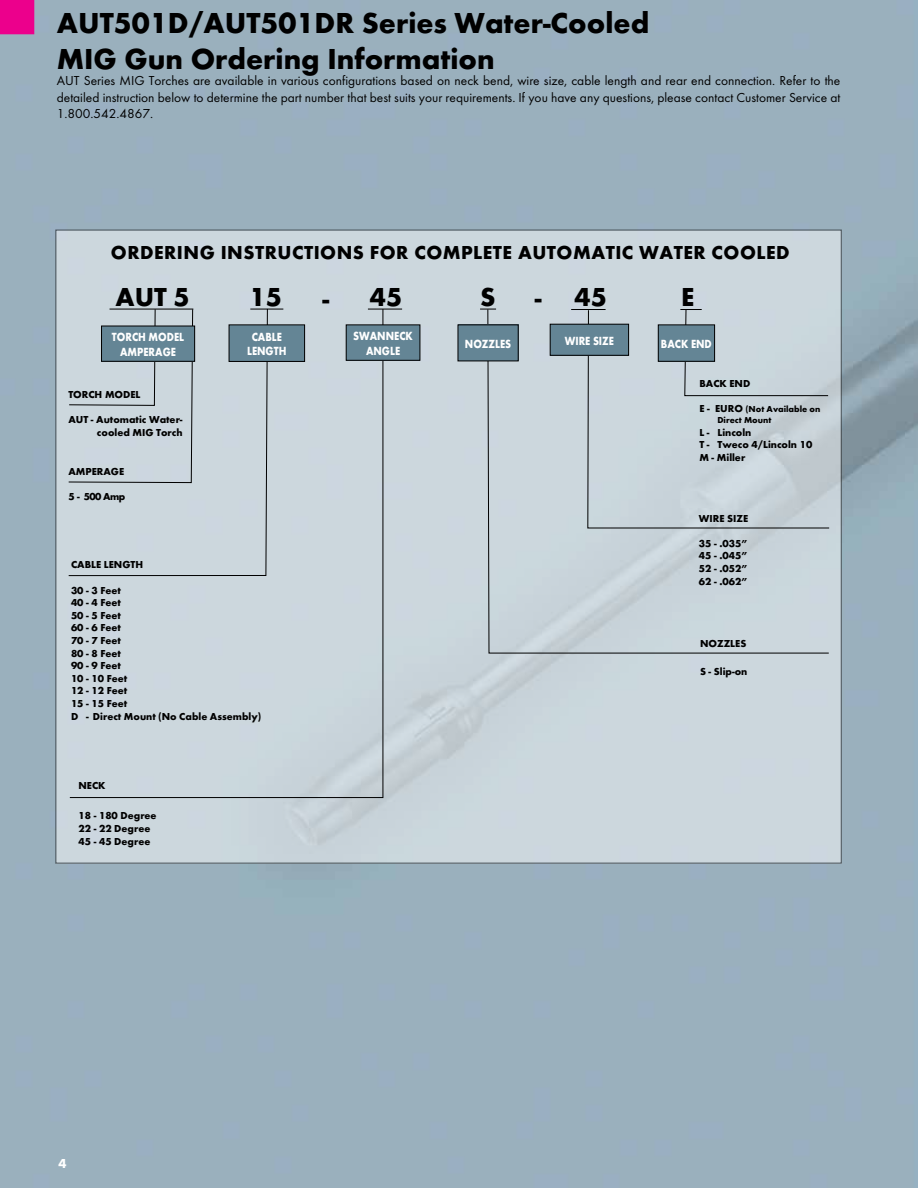
<style>
.page{position:relative;width:918px;height:1188px;background:#fff}
.page>*{position:absolute;margin:0;border:0;box-sizing:border-box;transform-origin:0 0}
.t1{font:700 30px/36px "Futura TOT";color:#000}
.t2{font:700 27px "Futura TOT";color:#000}
.t3{font:700 19.5px "Futura TOT";letter-spacing:.025em;color:#000}
.t4{font:13.5px/16.2px "Futura TOT";color:#000;text-align:justify}
.t5{font:700 13.5px "Futura TOT";color:#fff}
.t6{font:700 12.3px/14.7px "Futura TOT";color:#fff;text-align:center;scale:.85 1}
.t7{font:700 10.5px/12.6px "Futura TOT";color:#000}
.t8{font:700 9px/10.8px "Futura TOT";color:#000}
.s1{font-size:10.5px}
</style>
<div class="page">
<div style="left:56px;top:230px;width:785px;height:633px;background:#ccd7dd"></div>
<svg style="left:487px;top:310px;width:343px;height:344px"></svg>
<div style="left:658px;top:325px;width:57px;height:36px;background:#648595"></div>
<div style="left:658px;top:325px;width:57px;height:37px;border:1px solid #000"></div>
<hr style="left:571px;top:309px;width:35px;height:1px;background:#000">
<svg style="left:480px;top:309px;width:16px;height:1px"></svg>
<svg style="left:680px;top:309px;width:149px;height:87px"></svg>
<div style="left:550px;top:324px;width:79px;height:31px;background:#648595"></div>
<div style="left:550px;top:324px;width:79px;height:32px;border:1px solid #000"></div>
<div style="left:458px;top:325px;width:60px;height:36px;background:#648595"></div>
<svg style="left:69px;top:308px;width:315px;height:490px"></svg>
<hr style="left:368px;top:309px;width:34px;height:1px;background:#000">
<div style="left:346px;top:325px;width:74px;height:35px;background:#648595"></div>
<div style="left:102px;top:326px;width:93px;height:35px;background:#648595"></div>
<div style="left:101px;top:326px;width:94px;height:36px;border:1px solid #000"></div>
<svg style="left:0;top:0;width:34px;height:34px"></svg>
<h1 class="t1" style="left:57px;top:5px;width:594px">AUT501D/AUT501DR Series Water-Cooled<br>MIG Gun Ordering Information</h1>
<p class="t4" style="left:57px;top:73px;width:785px">AUT Series MIG Torches are available in various configurations based on neck bend, wire size, cable length and rear end connection. Refer to the detailed instruction below to determine the part number that best suits your requirements. If you have any questions, please contact Customer Service at 1.800.542.4867.</p>
<h3 class="t3" style="left:111px;top:241px;width:680px">ORDERING INSTRUCTIONS FOR COMPLETE AUTOMATIC WATER COOLED</h3>
<h2 class="t2" style="left:115px;top:280px;width:76px">AUT 5</h2>
<h2 class="t2" style="left:249px;top:280px;width:34px">15</h2>
<h2 class="t2" style="left:370px;top:280px;width:34px">45</h2>
<h2 class="t2" style="left:480px;top:280px;width:17px">S</h2>
<h2 class="t2" style="left:575px;top:280px;width:34px">45</h2>
<h2 class="t2" style="left:681px;top:280px;width:15px">E</h2>
<h2 class="t2" style="left:323px;top:282px;width:8px">-</h2>
<h2 class="t2" style="left:535px;top:282px;width:8px">-</h2>
<p class="t6" style="left:112px;top:329px;width:86px">TORCH MODEL<br>AMPERAGE</p>
<p class="t7" style="left:68px;top:388px;width:74px">TORCH MODEL</p>
<p class="t7" style="left:68px;top:413px;width:116px;text-align:right">AUT - Automatic Water&shy;cooled MIG Torch</p>
<p class="t7" style="left:68px;top:465px;width:57px">AMPERAGE</p>
<p class="t7" style="left:68px;top:490px;width:58px">5 - 500 Amp</p>
<p class="t6" style="left:247px;top:329px;width:48px">CABLE<br>LENGTH</p>
<p class="t6" style="left:353px;top:328px;width:72px">SWANNECK<br>ANGLE</p>
<p class="t7" style="left:71px;top:558px;width:74px">CABLE LENGTH</p>
<p class="t7" style="left:71px;top:584px;width:192px">30 - 3 Feet<br>40 - 4 Feet<br>50 - 5 Feet<br>60 - 6 Feet<br>70 - 7 Feet<br>80 - 8 Feet<br>90 - 9 Feet<br>10 - 10 Feet<br>12 - 12 Feet<br>15 - 15 Feet<br>D - Direct Mount (No Cable Assembly)</p>
<p class="t7" style="left:79px;top:779px;width:29px">NECK</p>
<p class="t7" style="left:79px;top:809px;width:80px">18 - 180 Degree<br>22 - 22 Degree<br>45 - 45 Degree</p>
<p class="t6" style="left:465px;top:336px;width:56px">NOZZLES</p>
<p class="t6" style="left:565px;top:333px;width:59px">WIRE SIZE</p>
<p class="t6" style="left:661px;top:336px;width:61px">BACK END</p>
<p class="t7" style="left:699px;top:377px;width:52px">BACK END</p>
<p class="t8" style="left:717px;top:404px;width:105px;text-indent:-18px"><span class="s1">E - EURO</span> (Not Available on<br>Direct Mount</p>
<p class="t7" style="left:699px;top:426px;width:114px">L - Lincoln<br>T - Tweco 4/Lincoln 10<br>M - Miller</p>
<p class="t7" style="left:699px;top:512px;width:51px">WIRE SIZE</p>
<p class="t7" style="left:699px;top:537px;width:50px;text-align:justify">35 - .035” 45 - .045” 52 - .052” 62 - .062”</p>
<p class="t7" style="left:700px;top:637px;width:48px">NOZZLES</p>
<p class="t7" style="left:700px;top:665px;width:49px">S - Slip-on</p>
<p class="t5" style="left:59px;top:1155px;width:10px">4</p>
</div>
